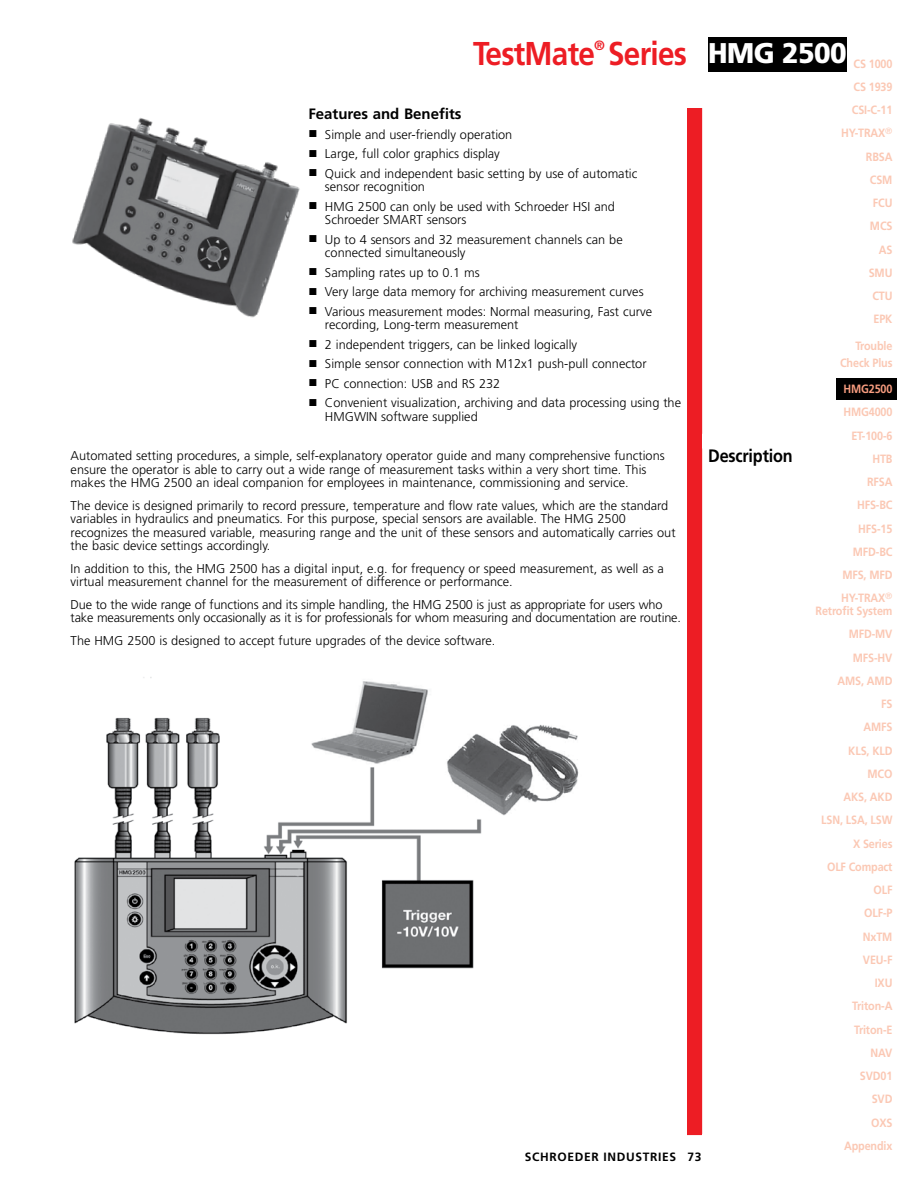
<style>
.page{position:relative;width:918px;height:1188px;background:#fff}
.page>*{position:absolute;margin:0;border:0;box-sizing:border-box;transform-origin:0 0}
.t1{font:700 33px "Frutiger LT Std";letter-spacing:-.025em;color:#ed1d24;scale:.9 1}
.t2{font:900 28.5px "Frutiger LT Std";letter-spacing:-.02em;color:#fff;scale:.95 1}
.t3{font:700 18px "Frutiger LT Std";letter-spacing:-.01em;color:#000;scale:.9 1}
.t4{font:700 15px "Frutiger LT Std";color:#000}
.t5{font:700 13.5px "Frutiger LT Std";color:#ed1d24}
.t6{font:300 12.75px/13.5px "Frutiger LT Std";color:#000}
.t7{font:700 12px/23.2px "Frutiger LT Std";letter-spacing:-.01em;color:#fbc8b4;text-align:right;scale:.9 1}
.t8{font:700 12px "Frutiger LT Std";letter-spacing:.055em;color:#000}
.s1{font-family:"Arial";font-weight:400;font-size:15px}
</style>
<div class="page">
<div style="left:708px;top:37px;width:139px;height:34px;background:#000"></div>
<div style="left:836px;top:378px;width:60px;height:22px;background:#000"></div>
<img style="left:74px;top:677px;width:505px;height:358px">
<div style="left:687px;top:108px;width:15px;height:326px;background:#ed1d24"></div>
<div style="left:687px;top:448px;width:15px;height:686px;background:#ed1d24"></div>
<img style="left:72px;top:117px;width:228px;height:201px">
<p class="t5" style="left:594px;top:37px;width:12px">®</p>
<h1 class="t1" style="left:473px;top:34px;width:239px">TestMate Series</h1>
<h2 class="t2" style="left:708px;top:36px;width:147px">HMG 2500</h2>
<p class="t7" style="left:841px;top:52px;width:59px">CS 1000<br>CS 1939<br>CSI-C-11<br>HY-TRAX<sup>®<br></sup>RBSA<br>CSM<br>FCU<br>MCS<br>AS<br>SMU<br>CTU<br>EPK</p>
<p class="t7" style="left:840px;top:337px;width:60px;line-height:17.2px">Trouble<br>Check Plus</p>
<p class="t7" style="left:841px;top:377px;width:59px">HMG2500<br>HMG4000<br>ET-100-6<br>HTB<br>RFSA<br>HFS-BC<br>HFS-15<br>MFD-BC<br>MFS, MFD<br>HY-TRAX<sup>®</sup></p>
<p class="t7" style="left:816px;top:599px;width:87px">Retrofit System<br>MFD-MV<br>MFS-HV<br>AMS, AMD<br>FS<br>AMFS<br>KLS, KLD<br>MCO<br>AKS, AKD<br>LSN, LSA, LSW<br>X Series<br>OLF Compact<br>OLF<br>OLF-P<br>NxTM<br>VEU-F<br>IXU<br>Triton-A<br>Triton-E<br>NAV<br>SVD01<br>SVD<br>OXS<br>Appendix</p>
<p class="t4" style="left:308px;top:105px;width:155px">Features and Benefits</p>
<p class="t6" style="left:308px;top:128px;width:205px"><span class="s1">■</span> Simple and user-friendly operation</p>
<p class="t6" style="left:308px;top:147px;width:193px"><span class="s1">■</span> Large, full color graphics display</p>
<p class="t6" style="left:325px;top:167px;width:314px;text-indent:-16px"><span class="s1">■</span> Quick and independent basic setting by use of automatic sensor recognition</p>
<p class="t6" style="left:325px;top:200px;width:291px;text-indent:-16px"><span class="s1">■</span> HMG 2500 can only be used with Schroeder HSI and<br>Schroeder SMART sensors</p>
<p class="t6" style="left:325px;top:233px;width:299px;text-indent:-16px"><span class="s1">■</span> Up to 4 sensors and 32 measurement channels can be connected simultaneously</p>
<p class="t6" style="left:308px;top:266px;width:173px"><span class="s1">■</span> Sampling rates up to 0.1 ms</p>
<p class="t6" style="left:308px;top:285px;width:337px"><span class="s1">■</span> Very large data memory for archiving measurement curves</p>
<p class="t6" style="left:325px;top:305px;width:329px;text-indent:-16px"><span class="s1">■</span> Various measurement modes: Normal measuring, Fast curve recording, Long-term measurement</p>
<p class="t6" style="left:308px;top:338px;width:270px"><span class="s1">■</span> 2 independent triggers, can be linked logically</p>
<p class="t6" style="left:308px;top:357px;width:340px"><span class="s1">■</span> Simple sensor connection with M12x1 push-pull connector</p>
<p class="t6" style="left:308px;top:377px;width:193px"><span class="s1">■</span> PC connection: USB and RS 232</p>
<p class="t6" style="left:325px;top:396px;width:358px;text-indent:-16px"><span class="s1">■</span> Convenient visualization, archiving and data processing using the<br>HMGWIN software supplied</p>
<p class="t6" style="left:71px;top:449px;width:596px">Automated setting procedures, a simple, self-explanatory operator guide and many comprehensive functions ensure the operator is able to carry out a wide range of measurement tasks within a very short time. This makes the HMG 2500 an ideal companion for employees in maintenance, commissioning and service.</p>
<p class="t6" style="left:71px;top:499px;width:606px">The device is designed primarily to record pressure, temperature and flow rate values, which are the standard variables in hydraulics and pneumatics. For this purpose, special sensors are available. The HMG 2500 recognizes the measured variable, measuring range and the unit of these sensors and automatically carries out the basic device settings accordingly.</p>
<p class="t6" style="left:71px;top:562px;width:595px">In addition to this, the HMG 2500 has a digital input, e.g. for frequency or speed measurement, as well as a virtual measurement channel for the measurement of difference or performance.</p>
<p class="t6" style="left:71px;top:598px;width:612px">Due to the wide range of functions and its simple handling, the HMG 2500 is just as appropriate for users who take measurements only occasionally as it is for professionals for whom measuring and documentation are routine.</p>
<p class="t6" style="left:71px;top:634px;width:426px">The HMG 2500 is designed to accept future upgrades of the device software.</p>
<h3 class="t3" style="left:708px;top:445px;width:96px">Description</h3>
<p class="t8" style="left:525px;top:1150px;width:178px">SCHROEDER INDUSTRIES 73</p>
</div>
